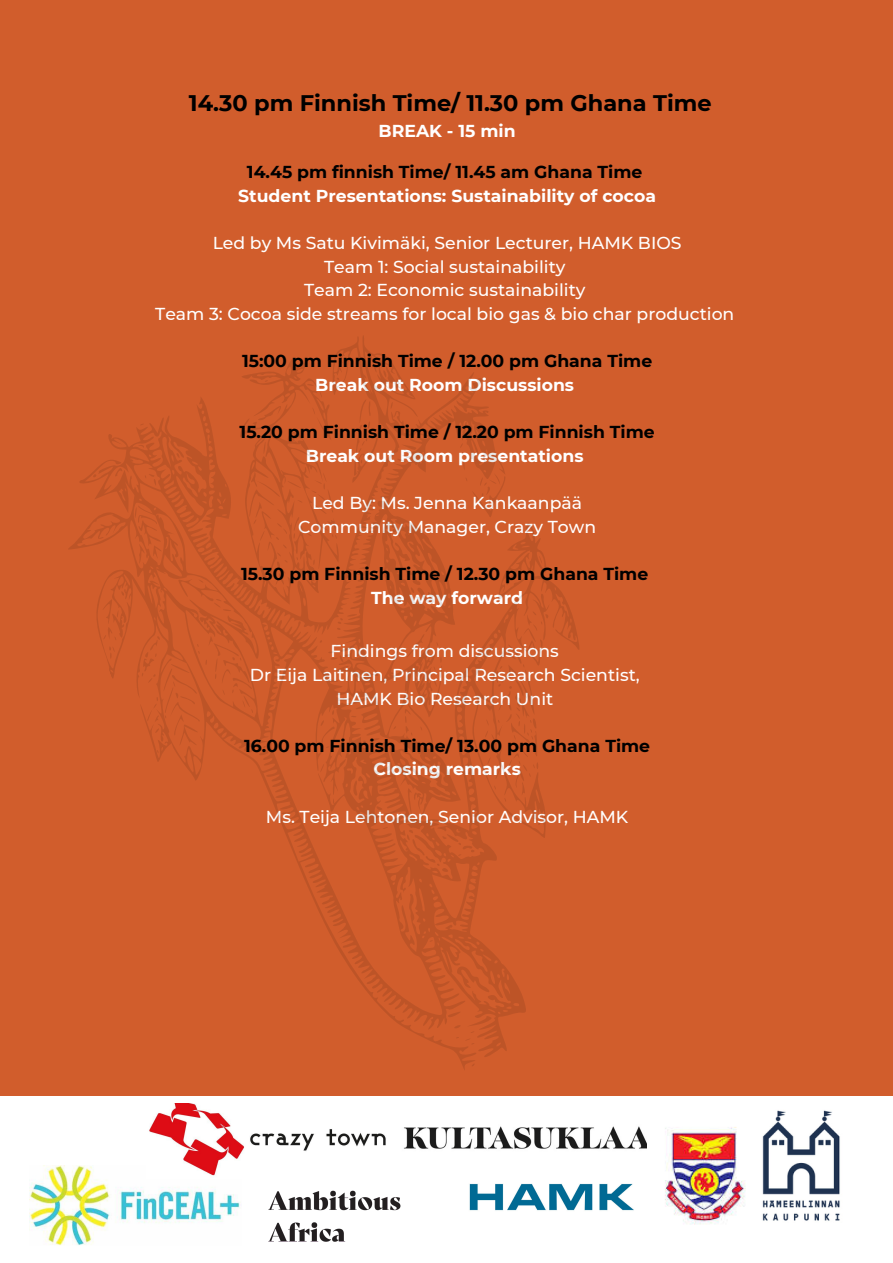
<style>
.page{position:relative;width:893px;height:1263px;background:#fff}
.page>*{position:absolute;margin:0;border:0;box-sizing:border-box;transform-origin:0 0}
.t1{font:700 22.5px "Montserrat";color:#000}
.t2{font:500 17.25px "Montserrat";color:#fff}
.t3{font:700 17.25px "Montserrat";color:#000}
.t4{font:700 17.25px "Montserrat";color:#fff}
</style>
<div class="page">
<div style="left:0;top:0;width:893px;height:1095px;background:#d15b29"></div>
<svg style="left:30px;top:336px;width:676px;height:760px"></svg>
<img style="left:268px;top:1190px;width:133px;height:52px">
<img style="left:30px;top:1166px;width:211px;height:79px">
<img style="left:147px;top:1103px;width:239px;height:76px">
<img style="left:403px;top:1126px;width:244px;height:23px">
<img style="left:762px;top:1110px;width:78px;height:111px">
<img style="left:665px;top:1127px;width:81px;height:98px">
<img style="left:469px;top:1183px;width:165px;height:28px">
<p class="t1" style="left:189px;top:89px;width:524px">14.30 pm Finnish Time/ 11.30 pm Ghana Time</p>
<p class="t4" style="left:378px;top:120px;width:138px">BREAK - 15 min</p>
<p class="t3" style="left:247px;top:162px;width:397px">14.45 pm finnish Time/ 11.45 am Ghana Time</p>
<p class="t4" style="left:238px;top:185px;width:419px">Student Presentations: Sustainability of cocoa</p>
<p class="t2" style="left:213px;top:232px;width:470px">Led by Ms Satu Kivimäki, Senior Lecturer, HAMK BIOS</p>
<p class="t2" style="left:324px;top:256px;width:243px">Team 1: Social sustainability</p>
<p class="t2" style="left:304px;top:280px;width:283px">Team 2: Economic sustainability</p>
<p class="t2" style="left:155px;top:303px;width:581px">Team 3: Cocoa side streams for local bio gas &amp; bio char production</p>
<p class="t3" style="left:242px;top:351px;width:412px">15:00 pm Finnish Time / 12.00 pm Ghana Time</p>
<p class="t4" style="left:315px;top:374px;width:260px">Break out Room Discussions</p>
<p class="t3" style="left:240px;top:422px;width:416px">15.20 pm Finnish Time / 12.20 pm Finnish Time</p>
<p class="t4" style="left:306px;top:445px;width:279px">Break out Room presentations</p>
<p class="t2" style="left:312px;top:492px;width:271px">Led By: Ms. Jenna Kankaanpää</p>
<p class="t2" style="left:298px;top:516px;width:299px">Community Manager, Crazy Town</p>
<p class="t3" style="left:241px;top:563px;width:409px">15.30 pm Finnish Time / 12.30 pm Ghana Time</p>
<p class="t4" style="left:371px;top:587px;width:153px">The way forward</p>
<p class="t2" style="left:331px;top:640px;width:230px">Findings from discussions</p>
<p class="t2" style="left:250px;top:664px;width:391px">Dr Eija Laitinen, Principal Research Scientist,</p>
<p class="t2" style="left:336px;top:688px;width:218px">HAMK Bio Research Unit</p>
<p class="t3" style="left:244px;top:735px;width:407px">16.00 pm Finnish Time/ 13.00 pm Ghana Time</p>
<p class="t4" style="left:373px;top:759px;width:149px">Closing remarks</p>
<p class="t2" style="left:266px;top:806px;width:364px">Ms. Teija Lehtonen, Senior Advisor, HAMK</p>
</div>
